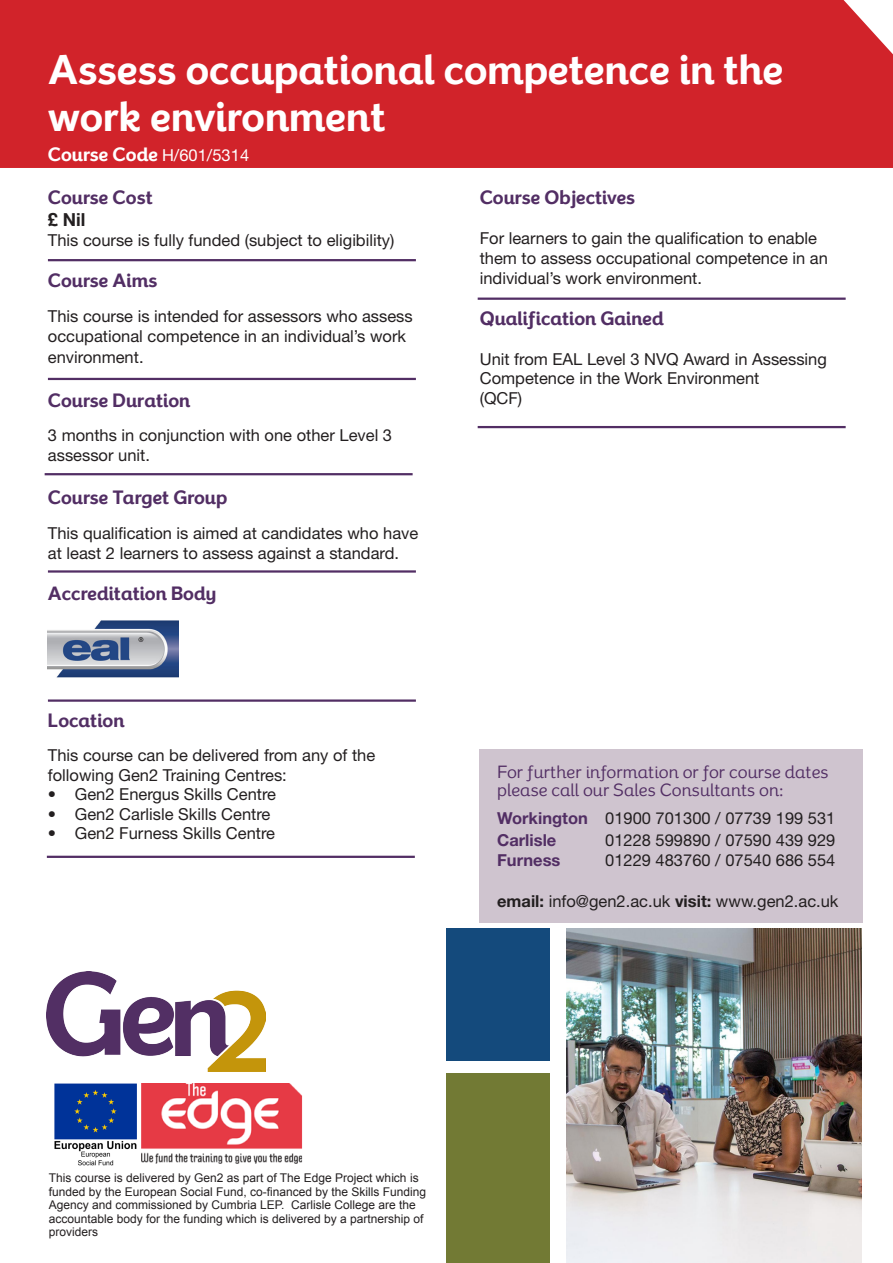
<style>
.page{position:relative;width:893px;height:1263px;background:#fff}
.page>*{position:absolute;margin:0;border:0;box-sizing:border-box;transform-origin:0 0}
.t1{font:700 39px "Exuberance Primary";color:#fff}
.t2{font:700 18px "Exuberance Primary";color:#522e64}
.t3{font:700 18px "Exuberance Primary";color:#fff}
.t4{font:700 18px "Helvetica Neue LT";color:#231f20}
.t5{font:16.5px/19.8px "Helvetica Neue LT";color:#231f20}
.t6{font:16.5px/18px "Exuberance Primary";color:#522e64}
.t7{font:700 16.5px "Helvetica Neue LT";color:#522e64}
.t8{font:12px/13.5px "Arial";color:#231f20}
.s1{font-family:"Helvetica Neue LT";font-weight:400;font-size:16.5px}
.s2{font-weight:700;color:#522e64}
.s3{font-weight:700}
</style>
<div class="page">
<div style="left:0;top:0;width:893px;height:168px;background:#d1232a"></div>
<div style="left:479px;top:749px;width:383px;height:174px;background:#cfc4cf"></div>
<img style="left:47px;top:972px;width:218px;height:100px">
<div style="left:446px;top:1074px;width:104px;height:189px;background:#727a34"></div>
<div style="left:446px;top:928px;width:104px;height:132px;background:#144a7c"></div>
<hr style="left:48px;top:699px;width:368px;height:3px;background:#522e64">
<hr style="left:48px;top:570px;width:368px;height:3px;background:#522e64">
<hr style="left:47px;top:856px;width:368px;height:2px;background:#522e64">
<hr style="left:48px;top:259px;width:368px;height:2px;background:#522e64">
<hr style="left:48px;top:378px;width:368px;height:2px;background:#522e64">
<hr style="left:45px;top:473px;width:368px;height:2px;background:#522e64">
<img style="left:142px;top:1083px;width:161px;height:81px">
<img style="left:54px;top:1084px;width:83px;height:81px">
<hr style="left:478px;top:298px;width:368px;height:2px;background:#522e64">
<hr style="left:478px;top:426px;width:368px;height:2px;background:#522e64">
<img style="left:47px;top:620px;width:132px;height:58px">
<img style="left:567px;top:928px;width:295px;height:335px">
<p class="t1" style="left:48px;top:46px;width:737px">Assess occupational competence in the</p>
<p class="t1" style="left:48px;top:92px;width:339px">work environment</p>
<p class="t3" style="left:48px;top:143px;width:203px">Course Code <span class="s1">H/601/5314</span></p>
<p class="t2" style="left:48px;top:187px;width:106px">Course Cost</p>
<p class="t4" style="left:48px;top:208px;width:39px">£ Nil</p>
<p class="t5" style="left:48px;top:230px;width:348px">This course is fully funded (subject to eligibility)</p>
<p class="t2" style="left:48px;top:269px;width:111px">Course Aims</p>
<p class="t5" style="left:48px;top:306px;width:366px">This course is intended for assessors who assess occupational competence in an individual’s work</p>
<p class="t5" style="left:48px;top:347px;width:97px">environment.</p>
<p class="t2" style="left:48px;top:389px;width:144px">Course Duration</p>
<p class="t5" style="left:48px;top:425px;width:346px">3 months in conjunction with one other Level 3 assessor unit.</p>
<p class="t2" style="left:48px;top:486px;width:181px">Course Target Group</p>
<p class="t5" style="left:48px;top:523px;width:372px">This qualification is aimed at candidates who have at least 2 learners to assess against a standard.</p>
<p class="t2" style="left:48px;top:582px;width:170px">Accreditation Body</p>
<p class="t2" style="left:48px;top:709px;width:78px">Location</p>
<p class="t5" style="left:48px;top:745px;width:329px">This course can be delivered from any of the following Gen2 Training Centres:</p>
<p class="t5" style="left:48px;top:784px;width:230px">• Gen2 Energus Skills Centre</p>
<p class="t5" style="left:48px;top:803px;width:224px">• Gen2 Carlisle Skills Centre</p>
<p class="t5" style="left:48px;top:823px;width:229px">• Gen2 Furness Skills Centre</p>
<p class="t2" style="left:480px;top:187px;width:157px">Course Objectives</p>
<p class="t5" style="left:480px;top:228px;width:350px">For learners to gain the qualification to enable them to assess occupational competence in an individual’s work environment.</p>
<p class="t2" style="left:480px;top:307px;width:186px">Qualification Gained</p>
<p class="t5" style="left:480px;top:349px;width:349px">Unit from EAL Level 3 NVQ Award in Assessing<br>Competence in the Work Environment</p>
<p class="t5" style="left:480px;top:388px;width:44px">(QCF)</p>
<p class="t6" style="left:497px;top:763px;width:333px">For further information or for course dates please call our Sales Consultants on:</p>
<p class="t5" style="left:497px;top:808px;width:340px"><span class="s2">Workington</span> 01900 701300 / 07739 199 531</p>
<p class="t7" style="left:497px;top:830px;width:61px">Carlisle</p>
<p class="t5" style="left:605px;top:830px;width:232px">01228 599890 / 07590 439 929</p>
<p class="t7" style="left:497px;top:850px;width:65px">Furness</p>
<p class="t5" style="left:605px;top:850px;width:232px">01229 483760 / 07540 686 554</p>
<p class="t5" style="left:497px;top:891px;width:343px"><span class="s3">email:</span> info@gen2.ac.uk <span class="s3">visit:</span> www.gen2.ac.uk</p>
<p class="t8" style="left:49px;top:1171px;width:379px">This course is delivered by Gen2 as part of The Edge Project which is funded by the European Social Fund, co-financed by the Skills Funding Agency and commissioned by Cumbria LEP. Carlisle College are the accountable body for the funding which is delivered by a partnership of providers</p>
</div>
